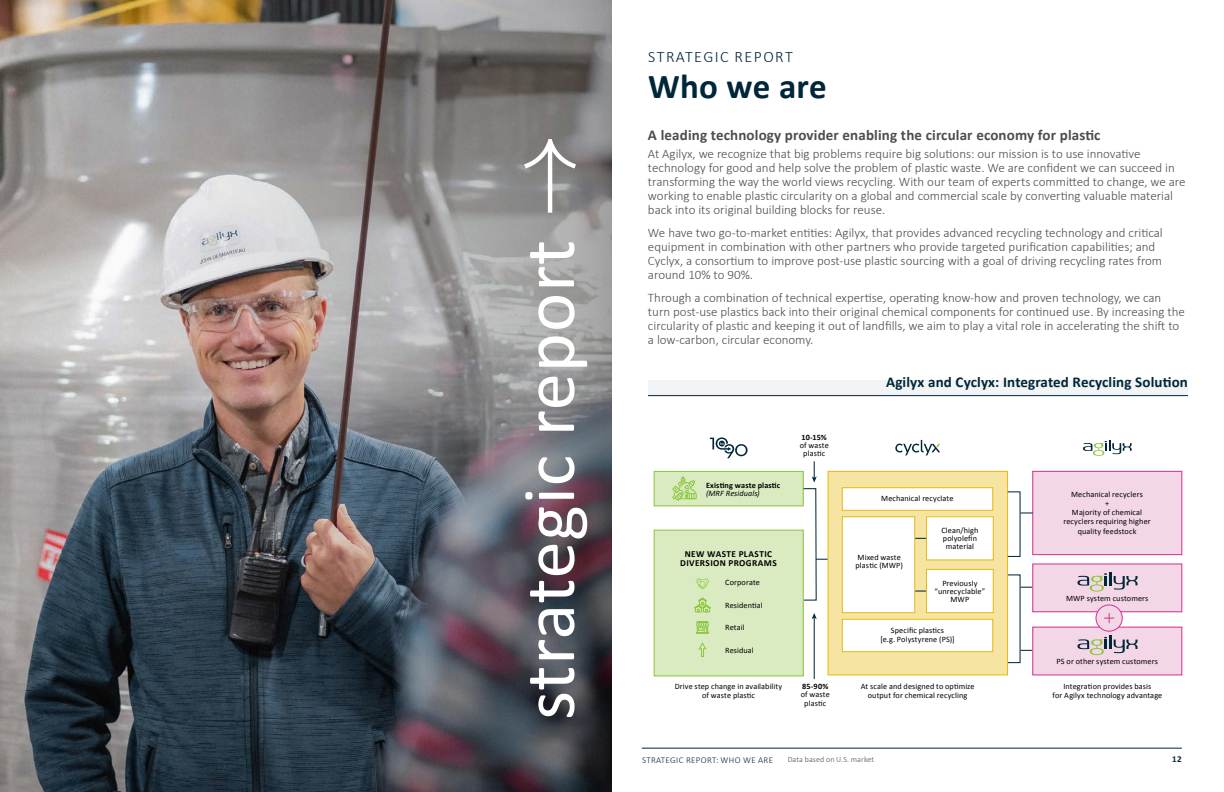
<style>
.page{position:relative;width:1224px;height:792px;background:#fff}
.page>*{position:absolute;margin:0;border:0;box-sizing:border-box;transform-origin:0 0}
.t1{font:75px "Calibri";letter-spacing:.01em;color:#fff}
.t2{font:700 35px "Calibri";letter-spacing:.01em;color:#00263a}
.Breadcrumbs{font:300 16px "Calibri";letter-spacing:.09em;color:#00263a}
.t3{font:700 15px "Calibri";letter-spacing:.01em;color:#4d4d4f}
.t4{font:700 15px "Calibri";letter-spacing:.01em;color:#00263a}
.t5{font:300 13px/14px "Calibri";color:#4d4d4f}
.t6{font:700 9.2px/9.2px "Calibri";letter-spacing:.04em;color:#000;text-align:center}
.Page_Info{font:300 9px "Calibri";letter-spacing:.04em;color:#00263a}
.t7{font:700 9px "Calibri";color:#00263a}
.t8{font:8.2px/8.2px "Calibri";letter-spacing:.01em;color:#000;text-align:center}
.t9{font:700 8.2px/8.2px "Calibri";letter-spacing:.015em;color:#000}
.Footnote{font:300 8px "Calibri";letter-spacing:.01em;color:#4d4d4f}
.s1{font-weight:400;font-style:italic}
.s2{font-weight:700}
</style>
<div class="page">
<img style="left:0;top:0;width:130px;height:792px">
<img style="left:130px;top:0;width:482px;height:792px">
<svg style="left:519px;top:112px;width:62px;height:105px;background:#8e8d8c"></svg>
<div style="left:654px;top:471px;width:149px;height:35px;background:#daebc1"></div>
<div style="left:654px;top:471px;width:150px;height:35px;border:1px solid #8dc73f"></div>
<div style="left:654px;top:530px;width:149px;height:146px;background:#daebc1"></div>
<div style="left:654px;top:530px;width:150px;height:146px;border:1px solid #8dc73f"></div>
<div style="left:828px;top:471px;width:180px;height:204px;background:#f5e4a2"></div>
<div style="left:828px;top:471px;width:180px;height:204px;border:1px solid #e8ba17"></div>
<div style="left:842px;top:488px;width:151px;height:22px;background:#fff"></div>
<div style="left:842px;top:487px;width:151px;height:24px;border:1px solid #e8ba17"></div>
<div style="left:842px;top:619px;width:151px;height:33px;background:#fff"></div>
<div style="left:842px;top:619px;width:151px;height:33px;border:1px solid #e8ba17"></div>
<div style="left:926px;top:517px;width:67px;height:43px;background:#fff"></div>
<div style="left:926px;top:516px;width:68px;height:44px;border:1px solid #e8ba17"></div>
<div style="left:926px;top:569px;width:67px;height:44px;background:#fff"></div>
<div style="left:926px;top:569px;width:68px;height:44px;border:1px solid #e8ba17"></div>
<div style="left:842px;top:517px;width:73px;height:96px;background:#fff"></div>
<div style="left:842px;top:516px;width:73px;height:97px;border:1px solid #e8ba17"></div>
<div style="left:675px;top:493px;width:8px;height:8px;border:1px solid #8dc73f;border-radius:3px"></div>
<svg style="left:672px;top:476px;width:25px;height:24px"></svg>
<svg style="left:696px;top:621px;width:13px;height:36px"></svg>
<svg style="left:696px;top:578px;width:13px;height:11px"></svg>
<svg style="left:694px;top:597px;width:17px;height:15px"></svg>
<div style="left:1033px;top:471px;width:149px;height:84px;background:#f4d7e7"></div>
<div style="left:1032px;top:471px;width:150px;height:84px;border:1px solid #d33593"></div>
<div style="left:1033px;top:564px;width:149px;height:48px;background:#f4d7e7"></div>
<div style="left:1032px;top:563px;width:150px;height:49px;border:1px solid #d33593"></div>
<div style="left:1033px;top:627px;width:149px;height:48px;background:#f4d7e7"></div>
<div style="left:1032px;top:627px;width:150px;height:48px;border:1px solid #d33593"></div>
<svg style="left:1077px;top:572px;width:61px;height:20px"></svg>
<svg style="left:1077px;top:636px;width:61px;height:19px"></svg>
<div style="left:1096px;top:605px;width:26px;height:26px;background:#f4d7e7;border-radius:50%"></div>
<div style="left:1095px;top:604px;width:28px;height:28px;border:1px solid #d33593;border-radius:50%"></div>
<svg style="left:1104px;top:613px;width:10px;height:10px"></svg>
<hr style="left:814px;top:617px;width:1px;height:62px;background:#00263b">
<svg style="left:812px;top:613px;width:5px;height:6px"></svg>
<svg style="left:803px;top:461px;width:25px;height:140px"></svg>
<svg style="left:1020px;top:512px;width:13px;height:1px"></svg>
<svg style="left:1083px;top:440px;width:49px;height:16px"></svg>
<svg style="left:895px;top:440px;width:45px;height:16px"></svg>
<svg style="left:710px;top:437px;width:38px;height:21px"></svg>
<div style="left:648px;top:380px;width:540px;height:16px;background:#f2f4f5"></div>
<hr style="left:648px;top:395px;width:540px;height:1px;background:#00263a">
<hr style="left:642px;top:748px;width:540px;height:1px;background:#00263a">
<p class="t1" style="left:497px;top:720px;width:482px;rotate:-90deg">strategic report</p>
<p class="Breadcrumbs" style="left:648px;top:47px;width:146px">STRATEGIC REPORT</p>
<h1 class="t2" style="left:648px;top:62px;width:180px">Who we are</h1>
<h4 class="t3" style="left:648px;top:124px;width:454px">A leading technology provider enabling the circular economy for plastic</h4>
<p class="t5" style="left:648px;top:147px;width:539px">At Agilyx, we recognize that big problems require big solutions: our mission is to use innovative technology for good and help solve the problem of plastic waste. We are confident we can succeed in transforming the way the world views recycling. With our team of experts committed to change, we are working to enable plastic circularity on a global and commercial scale by converting valuable material back into its original building blocks for reuse.</p>
<p class="t5" style="left:648px;top:226px;width:516px">We have two go-to-market entities: Agilyx, that provides advanced recycling technology and critical equipment in combination with other partners who provide targeted purification capabilities; and Cyclyx, a consortium to improve post-use plastic sourcing with a goal of driving recycling rates from around 10% to 90%.</p>
<p class="t5" style="left:648px;top:291px;width:539px">Through a combination of technical expertise, operating know-how and proven technology, we can turn post-use plastics back into their original chemical components for continued use. By increasing the circularity of plastic and keeping it out of landfills, we aim to play a vital role in accelerating the shift to a low-carbon, circular economy.</p>
<p class="t9" style="left:706px;top:481px;width:76px">Existing waste plastic <span class="s1">(MRF Residuals)</span></p>
<p class="t8" style="left:800px;top:433px;width:31px"><span class="s2">10-15% </span>of waste plastic</p>
<p class="t6" style="left:680px;top:549px;width:98px">NEW WASTE PLASTIC<br>DIVERSION PROGRAMS</p>
<p class="t8" style="left:725px;top:578px;width:36px">Corporate</p>
<p class="t8" style="left:725px;top:601px;width:39px">Residential</p>
<p class="t8" style="left:725px;top:623px;width:21px">Retail</p>
<p class="t8" style="left:725px;top:646px;width:30px">Residual</p>
<p class="t8" style="left:675px;top:682px;width:109px">Drive step change in availability of waste plastic</p>
<p class="t8" style="left:801px;top:682px;width:31px"><span class="s2">85-90% </span>of waste plastic</p>
<h3 class="t4" style="left:886px;top:372px;width:303px">Agilyx and Cyclyx: Integrated Recycling Solution</h3>
<p class="t8" style="left:881px;top:494px;width:74px">Mechanical recyclate</p>
<p class="t8" style="left:856px;top:553px;width:49px;text-align:left">Mixed waste plastic (MWP)</p>
<p class="t8" style="left:942px;top:526px;width:38px">Clean/high polyolefin material</p>
<p class="t8" style="left:935px;top:579px;width:52px">Previously “unrecyclable”<br>MWP</p>
<p class="t8" style="left:880px;top:626px;width:76px">Specific plastics<br>[e.g. Polystyrene (PS)]</p>
<p class="t8" style="left:861px;top:682px;width:115px">At scale and designed to optimize output for chemical recycling</p>
<p class="t8" style="left:1063px;top:489px;width:89px;line-height:9.2px">Mechanical recyclers<br>+<br>Majority of chemical recyclers requiring higher quality feedstock</p>
<p class="t8" style="left:1066px;top:594px;width:84px">MWP system customers</p>
<p class="t8" style="left:1057px;top:657px;width:103px">PS or other system customers</p>
<p class="t8" style="left:1053px;top:682px;width:111px">Integration provides basis<br>for Agilyx technology advantage</p>
<p class="Footnote" style="left:788px;top:754px;width:88px">Data based on U.S. market</p>
<p class="Page_Info" style="left:642px;top:754px;width:133px">STRATEGIC REPORT: WHO WE ARE</p>
<p class="t7" style="left:1172px;top:753px;width:11px">12</p>
</div>
